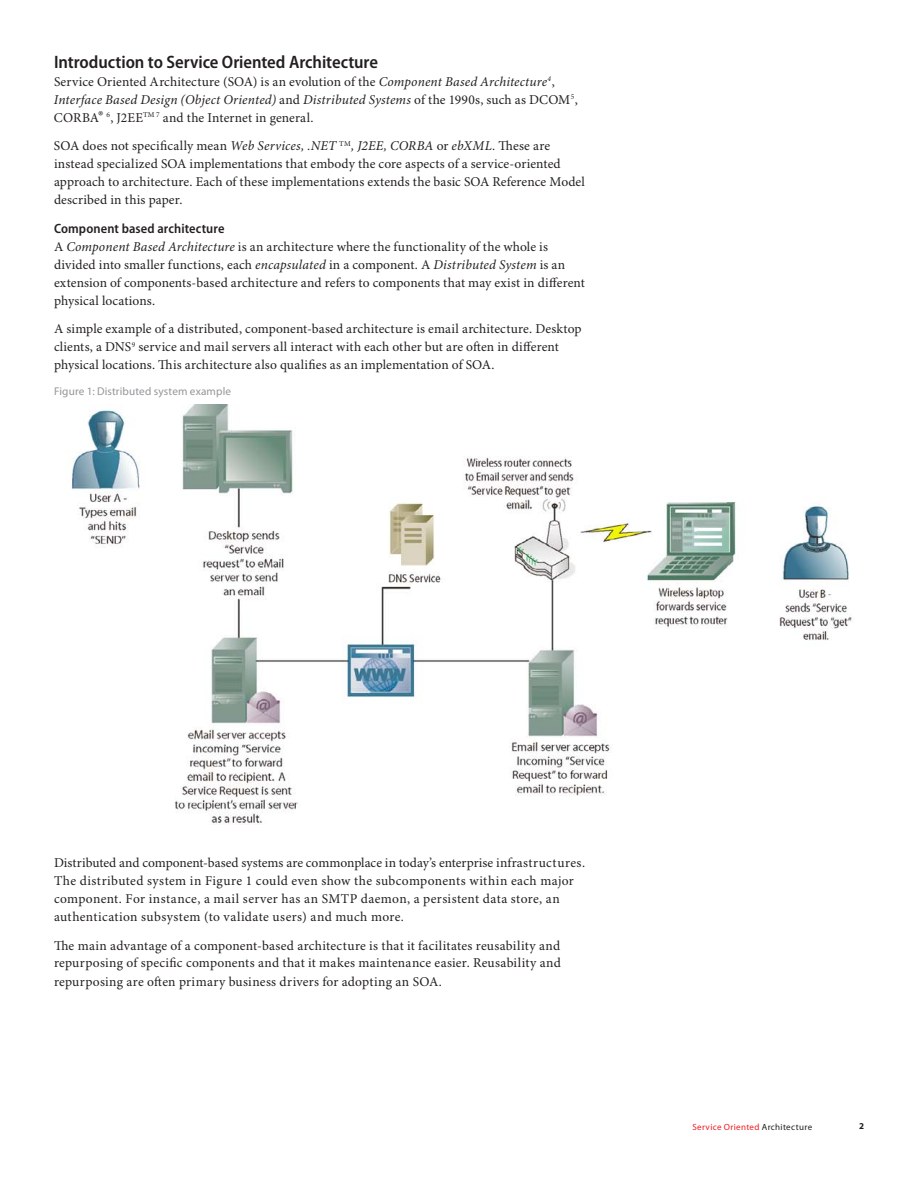
<style>
.page{position:relative;width:918px;height:1188px;background:#fff}
.page>*{position:absolute;margin:0;border:0;box-sizing:border-box;transform-origin:0 0}
.t1{font:600 semi-condensed 18px "Myriad Pro";letter-spacing:-.005em;color:#231f20}
.t2{font:13.5px/18px "Minion Pro";letter-spacing:.01em;color:#231f20}
.t3{font:600 semi-condensed 13.5px "Myriad Pro";letter-spacing:.01em;color:#231f20}
.t4{font:11.25px "Myriad Pro";letter-spacing:.01em;color:#939598}
.t5{font:9px "Myriad Pro";letter-spacing:.04em;color:#ee1d23}
.t6{font:700 9px "Myriad Pro";color:#231f20}
.s1{font-style:italic}
.s2{font-size:16.5px}
.s3{color:#231f20}
</style>
<div class="page">
<img style="left:71px;top:404px;width:781px;height:420px">
<h1 class="t1" style="left:54px;top:52px;width:326px">Introduction to Service Oriented Architecture</h1>
<p class="t2" style="left:54px;top:73px;width:525px">Service Oriented Architecture (SOA) is an evolution of the <span class="s1">Component Based Architecture</span><sup>4</sup>,<br><span class="s1">Interface Based Design (Object Oriented)</span> and <span class="s1">Distributed Systems</span> of the 1990s, such as DCOM<sup>5</sup>,<br>CORBA<span class="s2">®</span> <sup>6</sup>, J2EE<sup>TM</sup> <sup>7</sup> and the Internet in general.</p>
<p class="t2" style="left:54px;top:137px;width:532px">SOA does not specifically mean <span class="s1">Web Services, .NET</span> <sup>TM</sup><span class="s1">, J2EE, CORBA</span> or <span class="s1">ebXML.</span> These are instead specialized SOA implementations that embody the core aspects of a service-oriented approach to architecture. Each of these implementations extends the basic SOA Reference Model described in this paper.</p>
<p class="t3" style="left:54px;top:221px;width:172px">Component based architecture</p>
<p class="t2" style="left:54px;top:238px;width:532px">A <span class="s1">Component Based Architecture</span> is an architecture where the functionality of the whole is divided into smaller functions, each <span class="s1">encapsulated</span> in a component. A <span class="s1">Distributed System</span> is an extension of components-based architecture and refers to components that may exist in different physical locations.</p>
<p class="t2" style="left:54px;top:320px;width:529px">A simple example of a distributed, component-based architecture is email architecture. Desktop clients, a DNS<sup>9</sup> service and mail servers all interact with each other but are often in different physical locations. This architecture also qualifies as an implementation of SOA.</p>
<p class="t4" style="left:54px;top:385px;width:179px">Figure 1: Distributed system example</p>
<p class="t2" style="left:54px;top:854px;width:533px">Distributed and component-based systems are commonplace in today’s enterprise infrastructures.<br>The distributed system in Figure 1 could even show the subcomponents within each major component. For instance, a mail server has an SMTP daemon, a persistent data store, an authentication subsystem (to validate users) and much more.</p>
<p class="t2" style="left:54px;top:937px;width:508px;text-align:justify">The main advantage of a component-based architecture is that it facilitates reusability and repurposing of specific components and that it makes maintenance easier. Reusability and repurposing are often primary business drivers for adopting an SOA.</p>
<p class="t5" style="left:692px;top:1122px;width:121px">Service Oriented <span class="s3">Architecture</span></p>
<p class="t6" style="left:859px;top:1121px;width:6px">2</p>
</div>
